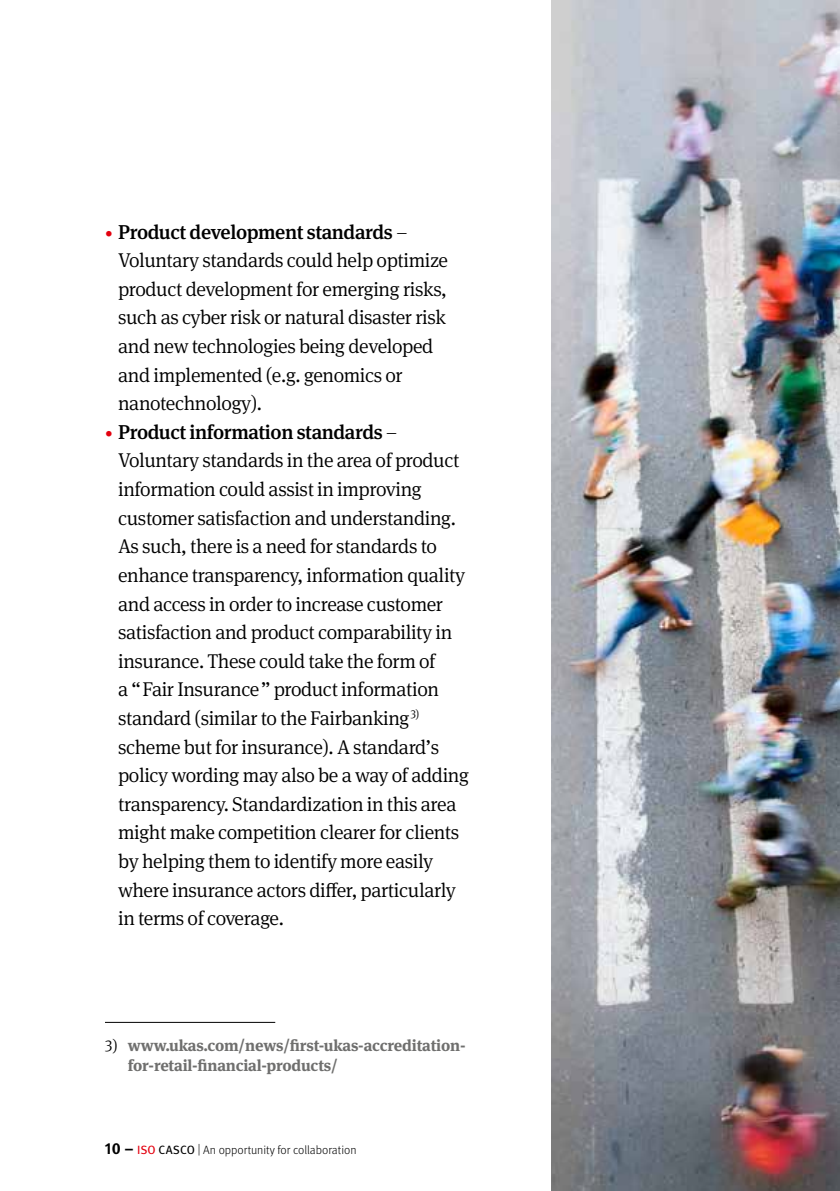
<style>
.page{position:relative;width:840px;height:1191px;background:#fff}
.page>*{position:absolute;margin:0;border:0;box-sizing:border-box;transform-origin:0 0}
.t1{font:300 20px/28.6px "Meta Serif Pro";letter-spacing:-.02em;color:#000}
.t2{font:700 16px/20px "Meta Serif Pro";letter-spacing:-.01em;color:#6f6f6e}
.t3{font:300 12px "Meta Pro";color:#000}
.s1{font-size:16px;color:#e3000f}
.s2{font-weight:500}
.s3{font-weight:300;color:#000}
.s4{font-weight:700;font-size:16px}
.s5{font-weight:400;color:#e3000f}
.s6{font-weight:400}
</style>
<div class="page">
<img style="left:551px;top:0;width:288px;height:1191px">
<hr style="left:105px;top:1022px;width:170px;height:1px;background:#000">
<p class="t1" style="left:118px;top:216px;width:331px;text-indent:-13px"><span class="s1">•</span> <span class="s2">Product development standards</span> – Voluntary standards could help optimize product development for emerging risks, such as cyber risk or natural disaster risk and new technologies being developed and implemented (e.g. genomics or nanotechnology).</p>
<p class="t1" style="left:118px;top:417px;width:352px;text-indent:-13px"><span class="s1">•</span> <span class="s2">Product information standards</span> – Voluntary standards in the area of product information could assist in improving customer satisfaction and understanding.<br>As such, there is a need for standards to enhance transparency, information quality and access in order to increase customer satisfaction and product comparability in insurance. These could take the form of<br>a “Fair Insurance” product information standard (similar to the Fairbanking<sup>3) </sup>scheme but for insurance). A standard’s policy wording may also be a way of adding transparency. Standardization in this area might make competition clearer for clients by helping them to identify more easily where insurance actors differ, particularly in terms of coverage.</p>
<p class="t2" style="left:128px;top:1034px;width:339px;text-indent:-23px"><span class="s3">3)</span> www.ukas.com/news/first-ukas-accreditation&shy;for-retail-financial-products/</p>
<p class="t3" style="left:105px;top:1141px;width:253px"><span class="s4">10 –</span> <span class="s5">ISO</span> <span class="s6">CASCO</span> | An opportunity for collaboration</p>
</div>
